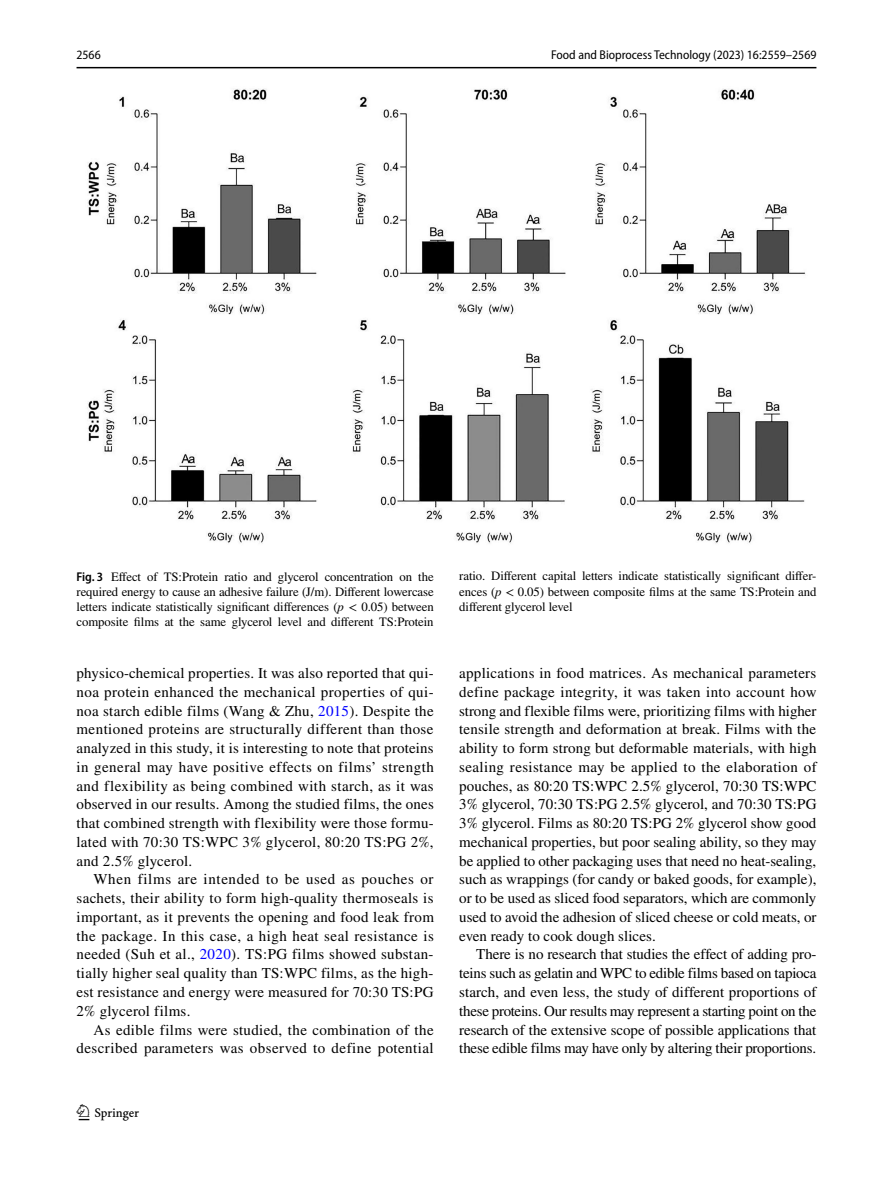
<style>
.page{position:relative;width:893px;height:1187px;background:#fff}
.page>*{position:absolute;margin:0;border:0;box-sizing:border-box;transform-origin:0 0}
.t1{font:22.5px "Springnew Regular 2";color:#000}
.t2{font:15px/18.8px "STIX";letter-spacing:.015em;color:#000;text-align:justify}
.t3{font:12.75px/15px "STIX";letter-spacing:-.005em;color:#000;text-align:justify}
.t4{font:semi-condensed 12.75px "Myriad Pro";color:#000}
.s1{font-family:"Myriad Pro";font-weight:600;font-stretch:semi-condensed}
.s2{font-style:italic}
.s3{color:#00f}
</style>
<div class="page">
<hr style="left:77px;top:67px;width:739px;height:1px;background:#000">
<img style="left:87px;top:88px;width:719px;height:456px">
<p class="t4" style="left:77px;top:48px;width:26px">2566</p>
<p class="t4" style="left:551px;top:48px;width:267px">Food and Bioprocess Technology (2023) 16:2559–2569</p>
<p class="t3" style="left:77px;top:569px;width:359px"><span class="s1">Fig. 3</span> Effect of TS:Protein ratio and glycerol concentration on the required energy to cause an adhesive failure (J/m). Different lowercase letters indicate statistically significant differences (<span class="s2">p</span> &lt; 0.05) between composite films at the same glycerol level and different TS:Protein</p>
<p class="t3" style="left:459px;top:569px;width:359px">ratio. Different capital letters indicate statistically significant differ&shy;ences (<span class="s2">p</span> &lt; 0.05) between composite films at the same TS:Protein and different glycerol level</p>
<p class="t2" style="left:77px;top:664px;width:359px">physico-chemical properties. It was also reported that qui&shy;noa protein enhanced the mechanical properties of qui&shy;noa starch edible films (Wang &amp; Zhu, <span class="s3">2015</span>). Despite the mentioned proteins are structurally different than those analyzed in this study, it is interesting to note that proteins in general may have positive effects on films’ strength and flexibility as being combined with starch, as it was observed in our results. Among the studied films, the ones that combined strength with flexibility were those formu&shy;lated with 70:30 TS:WPC 3% glycerol, 80:20 TS:PG 2%, and 2.5% glycerol.</p>
<p class="t2" style="left:77px;top:871px;width:359px;text-indent:17px">When films are intended to be used as pouches or sachets, their ability to form high-quality thermoseals is important, as it prevents the opening and food leak from the package. In this case, a high heat seal resistance is needed (Suh et al., <span class="s3">2020</span>). TS:PG films showed substan&shy;tially higher seal quality than TS:WPC films, as the high&shy;est resistance and energy were measured for 70:30 TS:PG 2% glycerol films.</p>
<p class="t2" style="left:77px;top:1021px;width:359px;text-align:right">As edible films were studied, the combination of the described parameters was observed to define potential</p>
<h1 class="t1" style="left:79px;top:1104px;width:62px">1 3</h1>
<p class="t2" style="left:459px;top:664px;width:359px">applications in food matrices. As mechanical parameters define package integrity, it was taken into account how strong and flexible films were, prioritizing films with higher tensile strength and deformation at break. Films with the ability to form strong but deformable materials, with high sealing resistance may be applied to the elaboration of pouches, as 80:20 TS:WPC 2.5% glycerol, 70:30 TS:WPC 3% glycerol, 70:30 TS:PG 2.5% glycerol, and 70:30 TS:PG 3% glycerol. Films as 80:20 TS:PG 2% glycerol show good mechanical properties, but poor sealing ability, so they may be applied to other packaging uses that need no heat-sealing, such as wrappings (for candy or baked goods, for example), or to be used as sliced food separators, which are commonly used to avoid the adhesion of sliced cheese or cold meats, or even ready to cook dough slices.</p>
<p class="t2" style="left:459px;top:946px;width:359px;text-indent:17px">There is no research that studies the effect of adding pro&shy;teins such as gelatin and WPC to edible films based on tapioca starch, and even less, the study of different proportions of these proteins. Our results may represent a starting point on the research of the extensive scope of possible applications that these edible films may have only by altering their proportions.</p>
</div>
